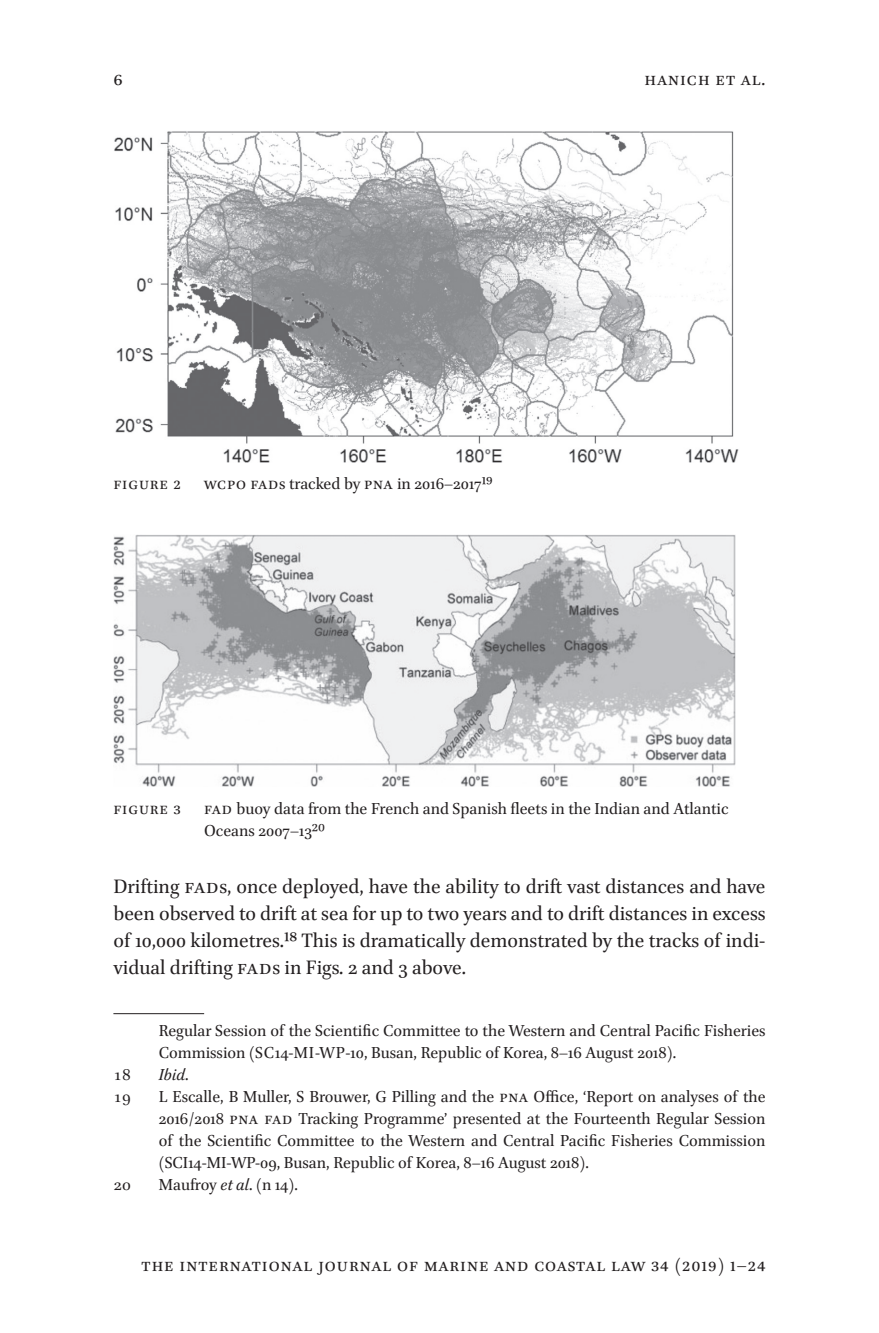
<style>
.page{position:relative;width:879px;height:1333px;background:#fff}
.page>*{position:absolute;margin:0;border:0;box-sizing:border-box;transform-origin:0 0}
.t1{font:22px/27px "Brill";color:#231f20;text-align:justify}
.t2{font:20px "Brill";letter-spacing:.05em;color:#231f20}
.t3{font:18px/22px "Brill";color:#231f20}
.t4{font:italic 18px "Brill";color:#231f20}
.s1{color:#fff}
.s2{font-style:normal}
.s3{font-style:italic}
</style>
<div class="page">
<img style="left:114px;top:131px;width:625px;height:331px">
<img style="left:113px;top:534px;width:622px;height:252px">
<hr style="left:113px;top:1013px;width:91px;height:1px;background:#231f20">
<p class="t1" style="left:113px;top:66px;width:11px">6</p>
<p class="t2" style="left:644px;top:66px;width:122px">Hanich ET AL.</p>
<p class="t3" style="left:113px;top:473px;width:69px">figure 2</p>
<p class="t3" style="left:204px;top:473px;width:290px">WCPO FADs tracked by PNA in 2016–201719</p>
<p class="t3" style="left:113px;top:798px;width:69px">figure 3</p>
<p class="t3" style="left:204px;top:798px;width:526px">FAD buoy data from the French and Spanish fleets in the Indian and Atlantic<br>Oceans 2007–1320</p>
<p class="t1" style="left:113px;top:874px;width:654px">Drifting FADs, once deployed, have the ability to drift vast distances and have been observed to drift at sea for up to two years and to drift distances in excess of 10,000 kilometres.18 This is dramatically demonstrated by the tracks of indi&shy;vidual drifting FADs in Figs. 2 and 3 above.<span class="s1">1920</span></p>
<p class="t3" style="left:159px;top:1019px;width:608px">Regular Session of the Scientific Committee to the Western and Central Pacific Fisheries<br>Commission (SC14-MI-WP-10, Busan, Republic of Korea, 8–16 August 2018).</p>
<p class="t3" style="left:113px;top:1063px;width:19px">18</p>
<p class="t4" style="left:159px;top:1062px;width:32px">Ibid<span class="s2">.</span></p>
<p class="t3" style="left:113px;top:1085px;width:19px">19</p>
<p class="t3" style="left:159px;top:1085px;width:608px;text-align:justify">L Escalle, B Muller, S Brouwer, G Pilling and the PNA Office, ‘Report on analyses of the 2016/2018 PNA FAD Tracking Programme’ presented at the Fourteenth Regular Session of the Scientific Committee to the Western and Central Pacific Fisheries Commission (SCI14-MI-WP-09, Busan, Republic of Korea, 8–16 August 2018).</p>
<p class="t3" style="left:113px;top:1173px;width:19px">20</p>
<p class="t3" style="left:159px;top:1173px;width:141px">Maufroy <span class="s3">et al</span>. (n 14).</p>
<p class="t2" style="left:141px;top:1250px;width:625px">The International Journal of Marine and Coastal Law 34 (2019) 1–24</p>
</div>
